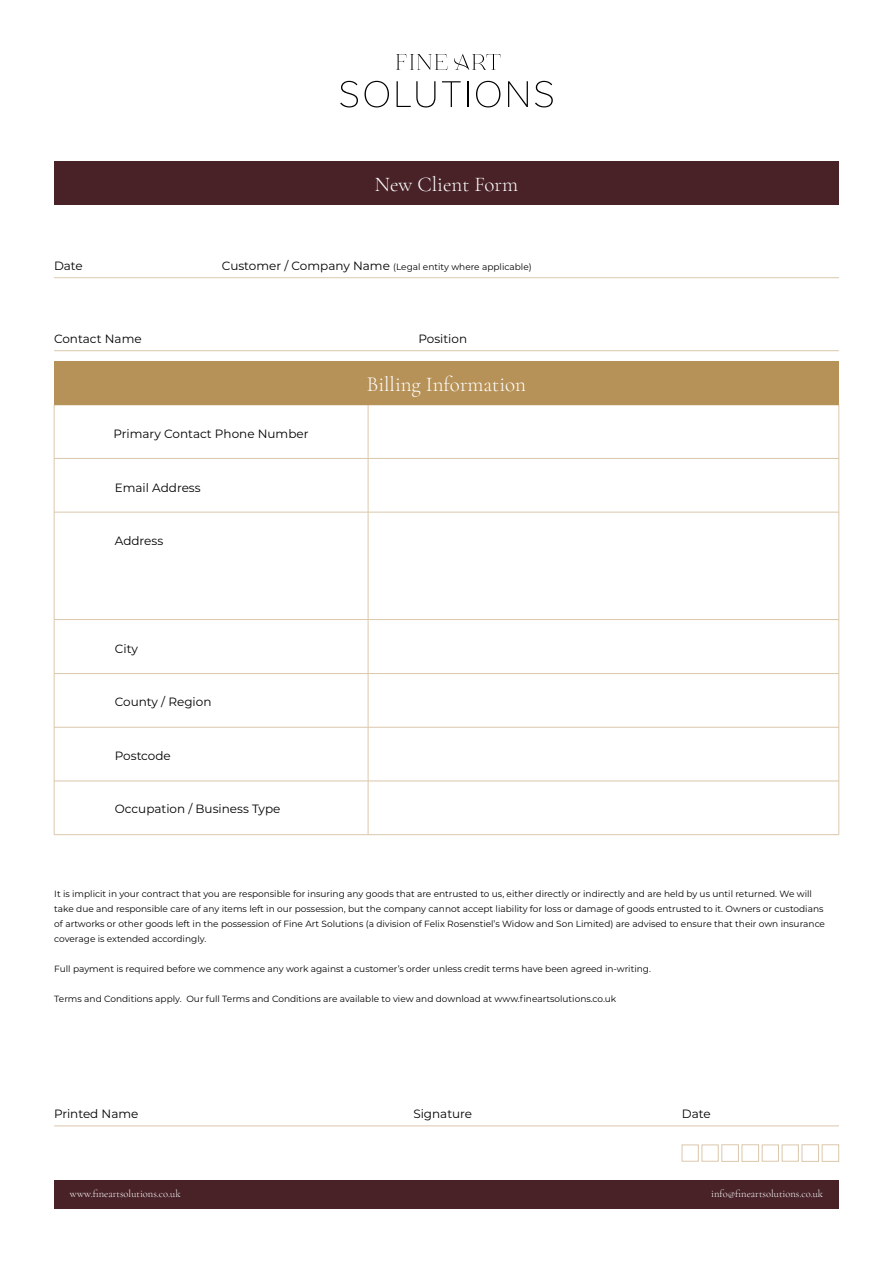
<style>
.page{position:relative;width:893px;height:1263px;background:#fff}
.page>*{position:absolute;margin:0;border:0;box-sizing:border-box;transform-origin:0 0}
.t1{font:300 21px "Cormorant Garamond";color:#fff}
.t2{font:12px "Montserrat";color:#000}
.t3{font:300 10.5px "Cormorant Garamond";color:#fff}
.t4{font:9px/15px "Montserrat";color:#000}
.s1{font-size:12px}
</style>
<div class="page">
<svg style="left:396px;top:54px;width:52px;height:16px"></svg>
<svg style="left:454px;top:54px;width:46px;height:16px"></svg>
<svg style="left:340px;top:81px;width:18px;height:26px"></svg>
<svg style="left:364px;top:81px;width:25px;height:26px"></svg>
<svg style="left:397px;top:81px;width:38px;height:26px"></svg>
<svg style="left:442px;top:81px;width:19px;height:26px"></svg>
<svg style="left:467px;top:81px;width:1px;height:26px"></svg>
<svg style="left:476px;top:81px;width:24px;height:26px"></svg>
<svg style="left:508px;top:81px;width:20px;height:26px"></svg>
<svg style="left:535px;top:81px;width:18px;height:26px"></svg>
<div style="left:54px;top:161px;width:785px;height:44px;background:#482226"></div>
<div style="left:54px;top:1180px;width:785px;height:29px;background:#482226"></div>
<hr style="left:54px;top:277px;width:785px;height:1px;background:#dbc8ac">
<hr style="left:54px;top:350px;width:785px;height:1px;background:#dbc8ac">
<hr style="left:54px;top:1126px;width:785px;height:1px;background:#dbc8ac">
<div style="left:54px;top:361px;width:785px;height:44px;background:#b79258"></div>
<hr style="left:54px;top:458px;width:785px;height:1px;background:#dbc8ac">
<hr style="left:54px;top:512px;width:785px;height:1px;background:#dbc8ac">
<hr style="left:54px;top:834px;width:785px;height:1px;background:#dbc8ac">
<hr style="left:54px;top:673px;width:785px;height:1px;background:#dbc8ac">
<hr style="left:54px;top:619px;width:785px;height:1px;background:#dbc8ac">
<hr style="left:54px;top:727px;width:785px;height:1px;background:#dbc8ac">
<hr style="left:54px;top:781px;width:785px;height:1px;background:#dbc8ac">
<hr style="left:54px;top:405px;width:1px;height:429px;background:#dbc8ac">
<hr style="left:368px;top:405px;width:1px;height:429px;background:#dbc8ac">
<hr style="left:839px;top:405px;width:1px;height:429px;background:#dbc8ac">
<div style="left:682px;top:1145px;width:16px;height:16px;border:1px solid #dbc8ac"></div>
<div style="left:762px;top:1145px;width:17px;height:16px;border:1px solid #dbc8ac"></div>
<div style="left:702px;top:1145px;width:16px;height:16px;border:1px solid #dbc8ac"></div>
<div style="left:782px;top:1145px;width:16px;height:16px;border:1px solid #dbc8ac"></div>
<div style="left:722px;top:1144px;width:17px;height:17px;border:1px solid #dbc8ac"></div>
<div style="left:802px;top:1144px;width:17px;height:17px;border:1px solid #dbc8ac"></div>
<div style="left:742px;top:1144px;width:17px;height:17px;border:1px solid #dbc8ac"></div>
<div style="left:822px;top:1144px;width:17px;height:17px;border:1px solid #dbc8ac"></div>
<h2 class="t2" style="left:54px;top:258px;width:30px">Date</h2>
<h2 class="t2" style="left:54px;top:331px;width:89px">Contact Name</h2>
<h1 class="t1" style="left:375px;top:171px;width:145px">New Client Form</h1>
<p class="t4" style="left:222px;top:259px;width:311px"><span class="s1">Customer / Company Name</span> (Legal entity where applicable)</p>
<h2 class="t2" style="left:418px;top:331px;width:50px">Position</h2>
<h1 class="t1" style="left:367px;top:371px;width:161px">Billing Information</h1>
<h2 class="t2" style="left:113px;top:425px;width:197px">Primary Contact Phone Number</h2>
<h2 class="t2" style="left:115px;top:479px;width:87px">Email Address</h2>
<h2 class="t2" style="left:115px;top:533px;width:50px">Address</h2>
<h2 class="t2" style="left:115px;top:640px;width:25px">City</h2>
<h2 class="t2" style="left:115px;top:694px;width:98px">County / Region</h2>
<h2 class="t2" style="left:115px;top:747px;width:58px">Postcode</h2>
<h2 class="t2" style="left:115px;top:801px;width:167px">Occupation / Business Type</h2>
<p class="t4" style="left:54px;top:886px;width:772px">It is implicit in your contract that you are responsible for insuring any goods that are entrusted to us, either directly or indirectly and are held by us until returned. We will take due and responsible care of any items left in our possession, but the company cannot accept liability for loss or damage of goods entrusted to it. Owners or custodians of artworks or other goods left in the possession of Fine Art Solutions (a division of Felix Rosenstiel’s Widow and Son Limited) are advised to ensure that their own insurance coverage is extended accordingly.</p>
<p class="t4" style="left:54px;top:961px;width:598px">Full payment is required before we commence any work against a customer’s order unless credit terms have been agreed in-writing.</p>
<p class="t4" style="left:54px;top:991px;width:563px">Terms and Conditions apply. Our full Terms and Conditions are available to view and download at www.fineartsolutions.co.uk</p>
<h2 class="t2" style="left:54px;top:1106px;width:86px">Printed Name</h2>
<h2 class="t2" style="left:413px;top:1106px;width:60px">Signature</h2>
<h2 class="t2" style="left:682px;top:1106px;width:30px">Date</h2>
<p class="t3" style="left:70px;top:1187px;width:112px">www.fineartsolutions.co.uk</p>
<p class="t3" style="left:711px;top:1187px;width:113px">info@fineartsolutions.co.uk</p>
</div>
